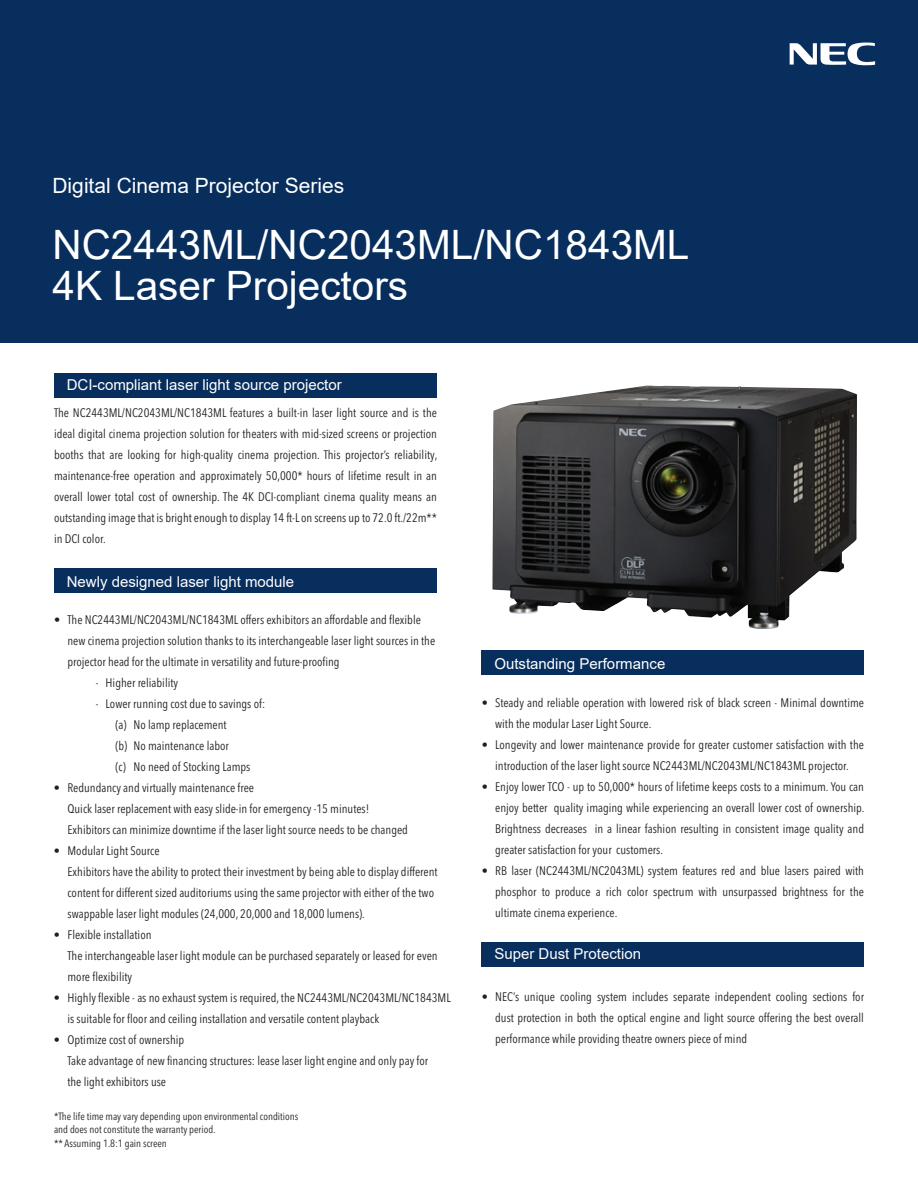
<style>
.page{position:relative;width:918px;height:1188px;background:#fff}
.page>*{position:absolute;margin:0;border:0;box-sizing:border-box;transform-origin:0 0}
.t1{font:40.5px/40.5px "Arial";color:#fff}
.t2{font:21px "Arial";color:#fff}
.t3{font:15px "Arial";color:#fff}
.t4{font:condensed 12.3px/21px "Avenir Next LT Pro";color:#231f20}
.t5{font:condensed 10.5px/13.5px "Avenir Next LT Pro";color:#231f20}
</style>
<div class="page">
<div style="left:54px;top:374px;width:382px;height:24px;background:#082e5e"></div>
<div style="left:54px;top:568px;width:382px;height:24px;background:#082e5e"></div>
<div style="left:482px;top:651px;width:382px;height:24px;background:#082e5e"></div>
<div style="left:482px;top:942px;width:382px;height:24px;background:#082e5e"></div>
<div style="left:0;top:0;width:918px;height:342px;background:#082e5e"></div>
<img style="left:492px;top:386px;width:365px;height:243px">
<svg style="left:790px;top:42px;width:85px;height:23px"></svg>
<h2 class="t2" style="left:52px;top:172px;width:293px">Digital Cinema Projector Series</h2>
<h1 class="t1" style="left:52px;top:224px;width:638px">NC2443ML/NC2043ML/NC1843ML<br>4K Laser Projectors</h1>
<p class="t3" style="left:67px;top:375px;width:277px">DCI-compliant laser light source projector</p>
<p class="t4" style="left:54px;top:403px;width:385px;text-align:justify">The NC2443ML/NC2043ML/NC1843ML features a built-in laser light source and is the ideal digital cinema projection solution for theaters with mid-sized screens or projection booths that are looking for high-quality cinema projection. This projector’s reliability, maintenance-free operation and approximately 50,000* hours of lifetime result in an overall lower total cost of ownership. The 4K DCI-compliant cinema quality means an outstanding image that is bright enough to display 14 ft-L on screens up to 72.0 ft./22m** in DCI color.</p>
<p class="t3" style="left:67px;top:571px;width:229px">Newly designed laser light module</p>
<p class="t4" style="left:68px;top:609px;width:369px;text-indent:-14px">• The NC2443ML/NC2043ML/NC1843ML offers exhibitors an affordable and flexible new cinema projection solution thanks to its interchangeable laser light sources in the projector head for the ultimate in versatility and future-proofing</p>
<p class="t4" style="left:96px;top:672px;width:84px">- Higher reliability</p>
<p class="t4" style="left:115px;top:693px;width:151px;text-indent:-19px">- Lower running cost due to savings of: (a) No lamp replacement<br>(b) No maintenance labor<br>(c) No need of Stocking Lamps</p>
<p class="t4" style="left:68px;top:777px;width:342px;text-indent:-14px">• Redundancy and virtually maintenance free<br>Quick laser replacement with easy slide-in for emergency -15 minutes!<br>Exhibitors can minimize downtime if the laser light source needs to be changed</p>
<p class="t4" style="left:68px;top:840px;width:372px;text-indent:-14px">• Modular Light Source<br>Exhibitors have the ability to protect their investment by being able to display different content for different sized auditoriums using the same projector with either of the two swappable laser light modules (24,000, 20,000 and 18,000 lumens).</p>
<p class="t4" style="left:68px;top:924px;width:372px;text-indent:-14px">• Flexible installation<br>The interchangeable laser light module can be purchased separately or leased for even more flexibility</p>
<p class="t4" style="left:68px;top:987px;width:385px;text-indent:-14px">• Highly flexible - as no exhaust system is required, the NC2443ML/NC2043ML/NC1843ML is suitable for floor and ceiling installation and versatile content playback</p>
<p class="t4" style="left:68px;top:1029px;width:362px;text-indent:-14px">• Optimize cost of ownership<br>Take advantage of new financing structures: lease laser light engine and only pay for the light exhibitors use</p>
<p class="t5" style="left:54px;top:1110px;width:246px">*The life time may vary depending upon environmental conditions and does not constitute the warranty period.<br>** Assuming 1.8:1 gain screen</p>
<p class="t3" style="left:494px;top:654px;width:172px">Outstanding Performance</p>
<p class="t4" style="left:495px;top:692px;width:370px;text-indent:-14px">• Steady and reliable operation with lowered risk of black screen - Minimal downtime with the modular Laser Light Source.</p>
<p class="t4" style="left:482px;top:734px;width:384px;text-align:center">• Longevity and lower maintenance provide for greater customer satisfaction with the introduction of the laser light source NC2443ML/NC2043ML/NC1843ML projector.</p>
<p class="t4" style="left:495px;top:776px;width:371px;text-align:justify;text-indent:-14px">• Enjoy lower TCO - up to 50,000* hours of lifetime keeps costs to a minimum. You can enjoy better quality imaging while experiencing an overall lower cost of ownership.<br>Brightness decreases in a linear fashion resulting in consistent image quality and greater satisfaction for your customers.</p>
<p class="t4" style="left:495px;top:860px;width:370px;text-align:justify;text-indent:-14px">• RB laser (NC2443ML/NC2043ML) system features red and blue lasers paired with phosphor to produce a rich color spectrum with unsurpassed brightness for the ultimate cinema experience.</p>
<p class="t3" style="left:494px;top:943px;width:148px">Super Dust Protection</p>
<p class="t4" style="left:495px;top:986px;width:370px;text-align:justify;text-indent:-14px">• NEC’s unique cooling system includes separate independent cooling sections for dust protection in both the optical engine and light source offering the best overall performance while providing theatre owners piece of mind</p>
</div>
